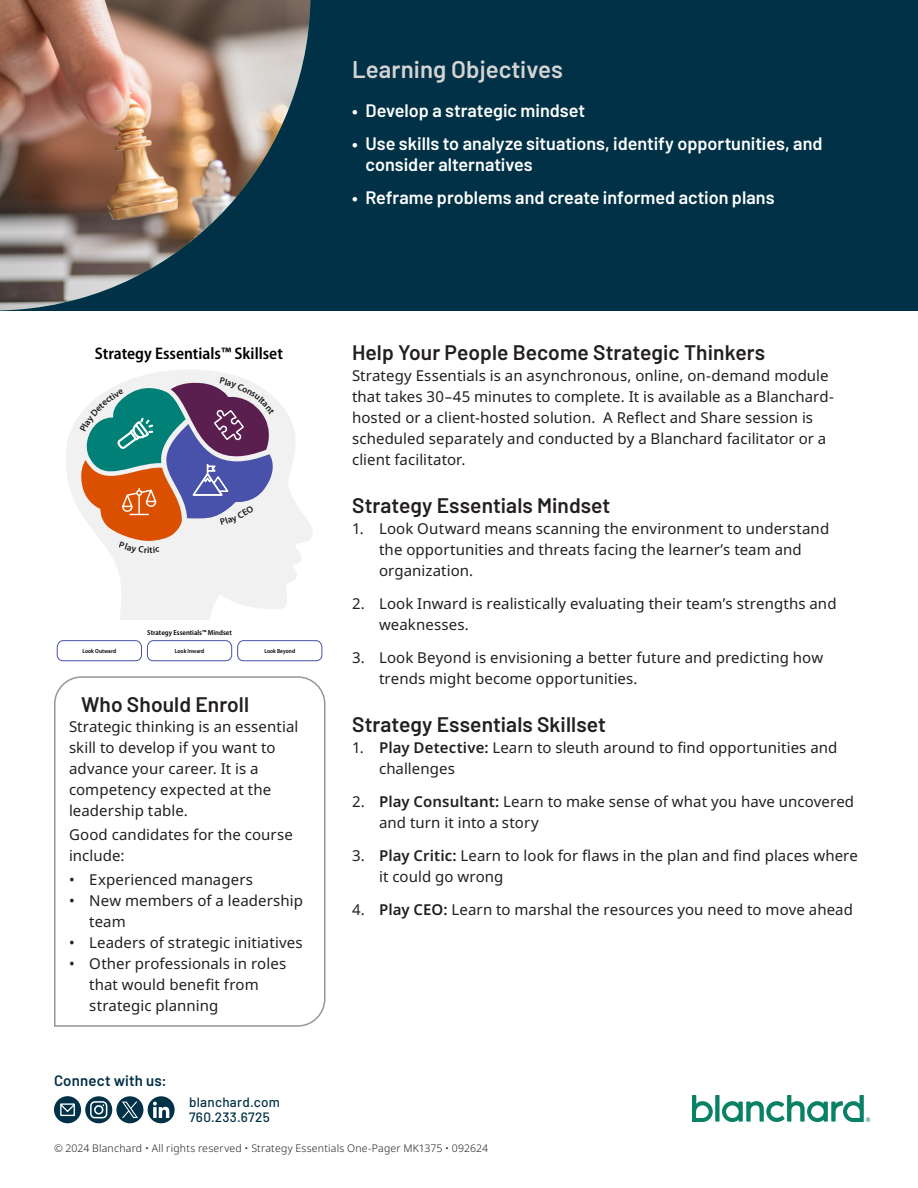
<style>
.page{position:relative;width:918px;height:1188px;background:#fff}
.page>*{position:absolute;margin:0;border:0;box-sizing:border-box;transform-origin:0 0}
.Learning_Objectives{font:600 24px "Barlow";color:#d4d4d3}
.Back_Page_Subheads{font:600 21px "Barlow";letter-spacing:.005em;color:#231f20}
.t1{font:600 18px/21px "Barlow";color:#fff}
.t2{font:600 semi-condensed 16.8px "Myriad Pro";color:#000}
.Back_Page_Body_Copy{font:15px/21px "Noto Sans";letter-spacing:.005em;color:#231f20}
.Back_Page_Lower_Bullets{font:15px/21px "Noto Sans";letter-spacing:.005em;color:#231f20}
.t3{font:600 15px "Barlow";letter-spacing:.01em;color:#003146}
.t4{font:500 13.5px/15px "Barlow";letter-spacing:.02em;color:#003146}
.t5{font:300 10.5px "Noto Sans";letter-spacing:.02em;color:#241e1b}
.t6{font:600 9.3px "Myriad Pro";color:#000}
.t7{font:600 semi-condensed 7.35px "Myriad Pro";color:#000}
.t8{font:600 semi-condensed 6px "Myriad Pro";color:#000}
.s1{font-weight:600}
</style>
<div class="page">
<div style="left:0;top:0;width:918px;height:310px;background:#003146"></div>
<svg style="left:692px;top:1095px;width:21px;height:27px"></svg>
<div style="left:715px;top:1095px;width:5px;height:27px;background:#088165"></div>
<svg style="left:722px;top:1095px;width:148px;height:27px"></svg>
<svg style="left:85px;top:1096px;width:27px;height:27px"></svg>
<div style="left:54px;top:1096px;width:27px;height:27px;background:#003146;border-radius:50%"></div>
<div style="left:60px;top:1103px;width:15px;height:13px;border:1px solid #fff"></div>
<svg style="left:60px;top:1103px;width:15px;height:10px"></svg>
<div style="left:116px;top:1096px;width:27px;height:27px;background:#003146;border-radius:50%"></div>
<svg style="left:122px;top:1102px;width:16px;height:16px"></svg>
<div style="left:148px;top:1096px;width:27px;height:27px;background:#003146;border-radius:50%"></div>
<svg style="left:153px;top:1102px;width:16px;height:16px"></svg>
<img style="left:0;top:0;width:310px;height:310px">
<svg style="left:66px;top:370px;width:247px;height:250px;fill:#f1f1f1"></svg>
<svg style="left:54px;top:676px;width:272px;height:351px"></svg>
<div style="left:57px;top:640px;width:85px;height:21px;border:1px solid #4852aa;border-radius:6px"></div>
<div style="left:147px;top:640px;width:85px;height:21px;border:1px solid #4852aa;border-radius:6px"></div>
<div style="left:237px;top:640px;width:85px;height:21px;border:1px solid #4852aa;border-radius:6px"></div>
<svg style="left:79px;top:377px;width:196px;height:177px"></svg>
<p class="Learning_Objectives" style="left:352px;top:51px;width:212px">Learning Objectives</p>
<p class="t1" style="left:352px;top:99px;width:235px">• Develop a strategic mindset</p>
<p class="t1" style="left:366px;top:132px;width:458px;text-indent:-14px">• Use skills to analyze situations, identify opportunities, and consider alternatives</p>
<p class="t1" style="left:352px;top:186px;width:424px">• Reframe problems and create informed action plans</p>
<p class="t2" style="left:95px;top:344px;width:190px">Strategy Essentials™ Skillset</p>
<p class="t6" style="left:147px;top:545px;width:4px">i</p>
<p class="t7" style="left:147px;top:629px;width:86px">Strategy Essentials™ Mindset</p>
<p class="t8" style="left:83px;top:647px;width:35px">Look Outward</p>
<p class="t8" style="left:175px;top:647px;width:31px">Look Inward</p>
<p class="t8" style="left:264px;top:647px;width:32px">Look Beyond</p>
<p class="Back_Page_Subheads" style="left:81px;top:689px;width:170px">Who Should Enroll</p>
<p class="Back_Page_Lower_Bullets" style="left:69px;top:716px;width:231px">Strategic thinking is an essential skill to develop if you want to advance your career. It is a competency expected at the leadership table.</p>
<p class="Back_Page_Lower_Bullets" style="left:69px;top:824px;width:225px">Good candidates for the course include:</p>
<p class="Back_Page_Body_Copy" style="left:69px;top:869px;width:186px">• Experienced managers</p>
<p class="Back_Page_Body_Copy" style="left:89px;top:890px;width:215px;text-indent:-20px">• New members of a leadership team</p>
<p class="Back_Page_Body_Copy" style="left:69px;top:932px;width:235px">• Leaders of strategic initiatives</p>
<p class="Back_Page_Body_Copy" style="left:89px;top:953px;width:198px;text-indent:-20px">• Other professionals in roles that would benefit from strategic planning</p>
<p class="t3" style="left:54px;top:1070px;width:114px">Connect with us:</p>
<p class="t4" style="left:189px;top:1094px;width:93px">blanchard.com<br>760.233.6725</p>
<p class="Back_Page_Subheads" style="left:352px;top:337px;width:415px">Help Your People Become Strategic Thinkers</p>
<p class="Back_Page_Body_Copy" style="left:352px;top:365px;width:483px">Strategy Essentials is an asynchronous, online, on-demand module that takes 30–45 minutes to complete. It is available as a Blanchard&shy;hosted or a client-hosted solution. A Reflect and Share session is scheduled separately and conducted by a Blanchard facilitator or a client facilitator.</p>
<p class="Back_Page_Subheads" style="left:352px;top:490px;width:260px">Strategy Essentials Mindset</p>
<p class="Back_Page_Body_Copy" style="left:379px;top:518px;width:452px;text-indent:-27px">1. Look Outward means scanning the environment to understand the opportunities and threats facing the learner’s team and organization.</p>
<p class="Back_Page_Body_Copy" style="left:379px;top:593px;width:459px;text-indent:-27px">2. Look Inward is realistically evaluating their team’s strengths and weaknesses.</p>
<p class="Back_Page_Body_Copy" style="left:379px;top:647px;width:446px;text-indent:-27px">3. Look Beyond is envisioning a better future and predicting how trends might become opportunities.</p>
<p class="Back_Page_Subheads" style="left:352px;top:709px;width:255px">Strategy Essentials Skillset</p>
<p class="Back_Page_Body_Copy" style="left:379px;top:737px;width:460px;text-indent:-27px">1. <span class="s1">Play Detective:</span> Learn to sleuth around to find opportunities and challenges</p>
<p class="Back_Page_Body_Copy" style="left:379px;top:791px;width:477px;text-indent:-27px">2. <span class="s1">Play Consultant:</span> Learn to make sense of what you have uncovered and turn it into a story</p>
<p class="Back_Page_Body_Copy" style="left:379px;top:845px;width:480px;text-indent:-27px">3. <span class="s1">Play Critic:</span> Learn to look for flaws in the plan and find places where it could go wrong</p>
<p class="Back_Page_Body_Copy" style="left:352px;top:899px;width:502px">4. <span class="s1">Play CEO:</span> Learn to marshal the resources you need to move ahead</p>
<p class="t5" style="left:54px;top:1142px;width:436px">© 2024 Blanchard • All rights reserved • Strategy Essentials One-Pager MK1375 • 092624</p>
</div>
